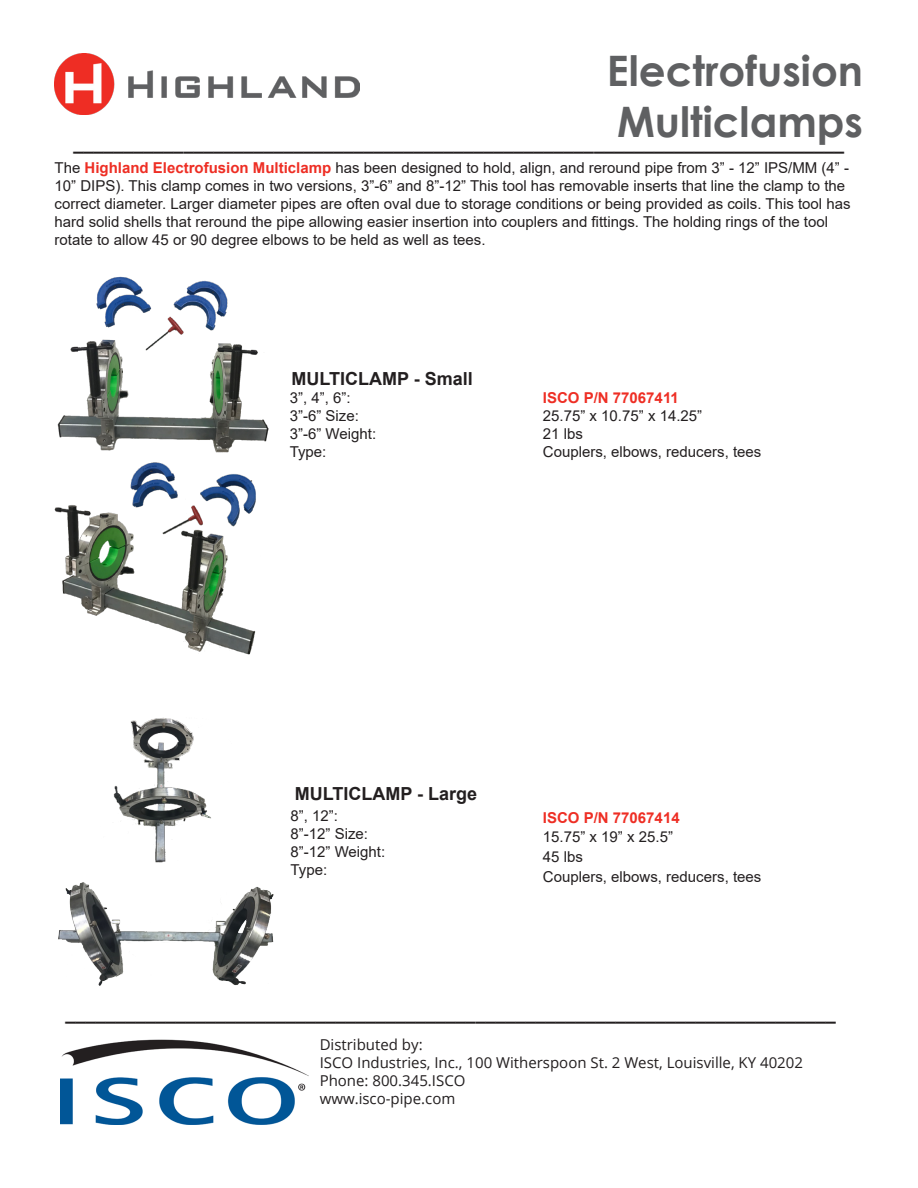
<style>
.page{position:relative;width:918px;height:1188px;background:#fff}
.page>*{position:absolute;margin:0;border:0;box-sizing:border-box;transform-origin:0 0}
.t1{font:700 42px "Century Gothic";color:#5f6062}
.t2{font:700 18px "Arial";color:#231f20}
.t3{font:15px/18px "Arial";color:#231f20}
.t4{font:15px "Open Sans";color:#231f20}
.t5{font:700 15px "Arial";color:#ee2e24}
.s1{font-weight:700;color:#ee2e24}
</style>
<div class="page">
<img style="left:60px;top:1039px;width:248px;height:86px">
<img style="left:113px;top:717px;width:98px;height:145px">
<img style="left:57px;top:276px;width:212px;height:177px">
<img style="left:58px;top:882px;width:216px;height:104px">
<img style="left:54px;top:462px;width:202px;height:193px">
<img style="left:54px;top:54px;width:306px;height:60px">
<p class="t1" style="left:607px;top:39px;width:258px">Electrofusion</p>
<p class="t1" style="left:617px;top:90px;width:248px">Multiclamps</p>
<p class="t2" style="left:74px;top:131px;width:772px">_____________________________________________________________________________</p>
<p class="t3" style="left:55px;top:159px;width:797px">The <span class="s1">Highland Electrofusion Multiclamp</span> has been designed to hold, align, and reround pipe from 3” - 12” IPS/MM (4” - 10” DIPS). This clamp comes in two versions, 3”-6” and 8”-12” This tool has removable inserts that line the clamp to the correct diameter. Larger diameter pipes are often oval due to storage conditions or being provided as coils. This tool has hard solid shells that reround the pipe allowing easier insertion into couplers and fittings. The holding rings of the tool rotate to allow 45 or 90 degree elbows to be held as well as tees.</p>
<p class="t2" style="left:292px;top:366px;width:183px">MULTICLAMP - Small</p>
<p class="t3" style="left:290px;top:389px;width:62px">3”, 4”, 6”:</p>
<p class="t3" style="left:290px;top:407px;width:71px">3”-6” Size:</p>
<p class="t3" style="left:290px;top:425px;width:88px">3”-6” Weight:</p>
<p class="t3" style="left:290px;top:443px;width:38px">Type:</p>
<p class="t5" style="left:543px;top:387px;width:137px">ISCO P/N 77067411</p>
<p class="t3" style="left:543px;top:407px;width:161px">25.75” x 10.75” x 14.25”</p>
<p class="t3" style="left:543px;top:425px;width:42px">21 lbs</p>
<p class="t3" style="left:543px;top:443px;width:220px">Couplers, elbows, reducers, tees</p>
<p class="t2" style="left:295px;top:781px;width:184px">MULTICLAMP - Large</p>
<p class="t3" style="left:291px;top:807px;width:49px">8”, 12”:</p>
<p class="t3" style="left:291px;top:825px;width:79px">8”-12” Size:</p>
<p class="t3" style="left:291px;top:843px;width:96px">8”-12” Weight:</p>
<p class="t3" style="left:291px;top:861px;width:38px">Type:</p>
<p class="t5" style="left:543px;top:807px;width:138px">ISCO P/N 77067414</p>
<p class="t3" style="left:543px;top:828px;width:132px">15.75” x 19” x 25.5”</p>
<p class="t3" style="left:543px;top:848px;width:42px">45 lbs</p>
<p class="t3" style="left:543px;top:868px;width:220px">Couplers, elbows, reducers, tees</p>
<p class="t2" style="left:65px;top:1001px;width:772px">_____________________________________________________________________________</p>
<p class="t4" style="left:320px;top:1034px;width:105px">Distributed by:</p>
<p class="t4" style="left:320px;top:1052px;width:485px">ISCO Industries, Inc., 100 Witherspoon St. 2 West, Louisville, KY 40202</p>
<p class="t4" style="left:320px;top:1070px;width:147px">Phone: 800.345.ISCO</p>
<p class="t4" style="left:320px;top:1088px;width:137px">www.isco-pipe.com</p>
</div>
